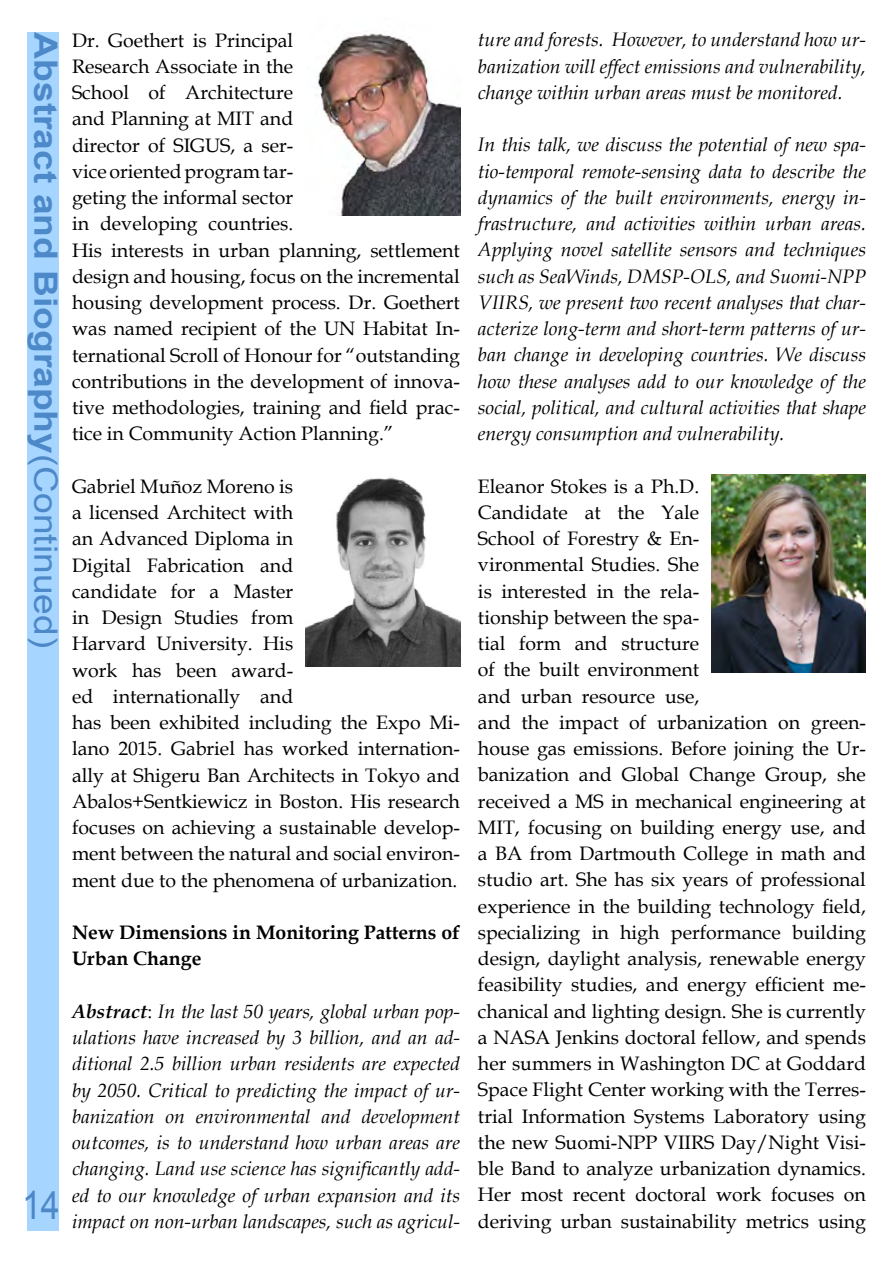
<style>
.page{position:relative;width:893px;height:1263px;background:#fff}
.page>*{position:absolute;margin:0;border:0;box-sizing:border-box;transform-origin:0 0}
.t1{font:39.45px "Arial";color:#4d89c8;scale:.86 1}
.t2{font:700 32.1px "Arial";color:#4d89c8;scale:1.16 1}
.t3{font:19.5px/26.2px "Book Antiqua";color:#000}
.t4{font:italic 19.5px/26.2px "Book Antiqua";color:#000;text-align:justify}
.t5{font:700 19.5px/26.2px "Book Antiqua";color:#000}
.s1{font-weight:400}
.s2{font-weight:700}
.s3{font-style:normal}
</style>
<div class="page">
<div style="left:27px;top:32px;width:32px;height:1198px;background:#a6d5ff"></div>
<img style="left:305px;top:477px;width:155px;height:190px">
<img style="left:711px;top:475px;width:155px;height:198px">
<img style="left:316px;top:33px;width:144px;height:182px">
<h2 class="t2" style="left:67px;top:32px;width:532px;rotate:90deg">Abstract and Biography<span class="s1">(Continued)</span></h2>
<h1 class="t1" style="left:22px;top:1180px;width:46px">14</h1>
<p class="t3" style="left:72px;top:26px;width:389px">Dr. Goethert is Principal<br>Research Associate in the<br>School of Architecture<br>and Planning at MIT and<br>director of SIGUS, a ser-<br>vice oriented program tar-<br>geting the informal sector<br>in developing countries.<br>His interests in urban planning, settlement design and housing, focus on the incremental housing development process. Dr. Goethert was named recipient of the UN Habitat In&shy;ternational Scroll of Honour for “outstanding contributions in the development of innova&shy;tive methodologies, training and field prac&shy;tice in Community Action Planning.”</p>
<p class="t3" style="left:72px;top:473px;width:389px">Gabriel Muñoz Moreno is<br>a licensed Architect with<br>an Advanced Diploma in<br>Digital Fabrication and<br>candidate for a Master<br>in Design Studies from<br>Harvard University. His<br>work has been award-<br>ed internationally and<br>has been exhibited including the Expo Mi&shy;lano 2015. Gabriel has worked internation&shy;ally at Shigeru Ban Architects in Tokyo and<br>Abalos+Sentkiewicz in Boston. His research focuses on achieving a sustainable develop&shy;ment between the natural and social environ&shy;ment due to the phenomena of urbanization.</p>
<p class="t5" style="left:72px;top:919px;width:389px">New Dimensions in Monitoring Patterns of<br>Urban Change</p>
<p class="t4" style="left:72px;top:997px;width:389px"><span class="s2">Abstract</span><span class="s3">:</span> In the last 50 years, global urban pop&shy;ulations have increased by 3 billion, and an ad&shy;ditional 2.5 billion urban residents are expected by 2050. Critical to predicting the impact of ur&shy;banization on environmental and development outcomes, is to understand how urban areas are changing. Land use science has significantly add&shy;ed to our knowledge of urban expansion and its impact on non-urban landscapes, such as agricul-</p>
<p class="t4" style="left:478px;top:26px;width:389px">ture and forests. However, to understand how ur&shy;banization will effect emissions and vulnerability, change within urban areas must be monitored.</p>
<p class="t4" style="left:478px;top:131px;width:389px">In this talk, we discuss the potential of new spa&shy;tio-temporal remote-sensing data to describe the dynamics of the built environments, energy in&shy;frastructure, and activities within urban areas.<br>Applying novel satellite sensors and techniques such as SeaWinds, DMSP-OLS, and Suomi-NPP VIIRS, we present two recent analyses that char&shy;acterize long-term and short-term patterns of ur&shy;ban change in developing countries. We discuss how these analyses add to our knowledge of the social, political, and cultural activities that shape energy consumption and vulnerability.</p>
<p class="t3" style="left:478px;top:472px;width:389px">Eleanor Stokes is a Ph.D.<br>Candidate at the Yale<br>School of Forestry &amp; En-<br>vironmental Studies. She<br>is interested in the rela-<br>tionship between the spa-<br>tial form and structure<br>of the built environment<br>and urban resource use,<br>and the impact of urbanization on green&shy;house gas emissions. Before joining the Ur&shy;banization and Global Change Group, she received a MS in mechanical engineering at MIT, focusing on building energy use, and a BA from Dartmouth College in math and studio art. She has six years of professional experience in the building technology field, specializing in high performance building design, daylight analysis, renewable energy feasibility studies, and energy efficient me&shy;chanical and lighting design. She is currently a NASA Jenkins doctoral fellow, and spends her summers in Washington DC at Goddard Space Flight Center working with the Terres&shy;trial Information Systems Laboratory using the new Suomi-NPP VIIRS Day/Night Visi&shy;ble Band to analyze urbanization dynamics.<br>Her most recent doctoral work focuses on deriving urban sustainability metrics using</p>
</div>
